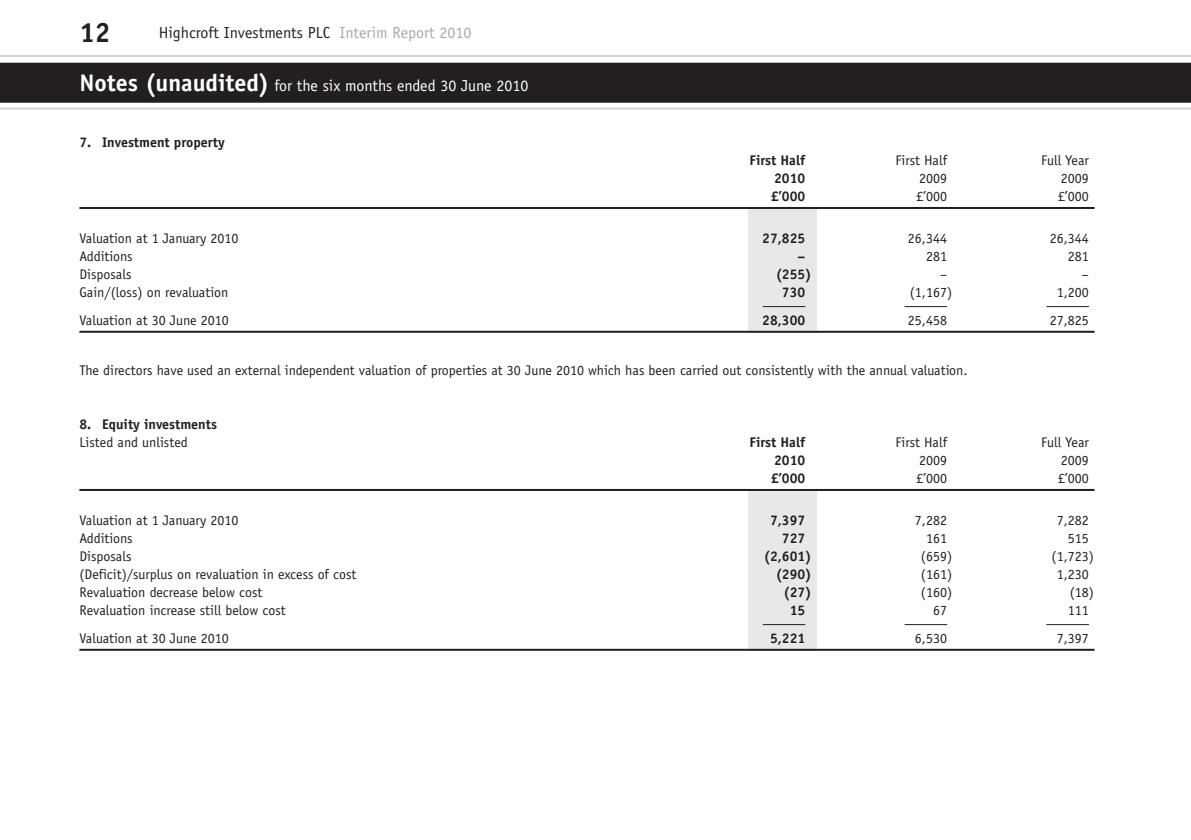
<style>
.page{position:relative;width:1191px;height:840px;background:#fff}
.page>*{position:absolute;margin:0;border:0;box-sizing:border-box;transform-origin:0 0}
.t1{font:700 28px "Officina Sans";color:#231f20}
.t2{font:16px "Officina Sans";color:#fff}
.t3{font:16px "Officina Sans";color:#231f20}
.t4{font:14px "Officina Sans";color:#231f20}
.t5{font:700 14px "Officina Sans";color:#231f20}
.s1{color:#a8a9ad}
.s2{font-weight:700;font-size:24px}
</style>
<div class="page">
<div style="left:0;top:63px;width:1191px;height:40px;background:#231f20"></div>
<hr style="left:0;top:55px;width:1191px;height:2px;background:#d1d2d4">
<hr style="left:0;top:107px;width:1191px;height:2px;background:#d1d2d4">
<div style="left:748px;top:207px;width:68px;height:125px;background:#e7e8e9"></div>
<div style="left:748px;top:489px;width:68px;height:161px;background:#e7e8e9"></div>
<hr style="left:79px;top:207px;width:1015px;height:2px;background:#231f20">
<hr style="left:79px;top:330px;width:1015px;height:2px;background:#231f20">
<hr style="left:79px;top:488px;width:1015px;height:2px;background:#231f20">
<hr style="left:79px;top:648px;width:1015px;height:2px;background:#231f20">
<hr style="left:763px;top:306px;width:42px;height:1px;background:#231f20">
<hr style="left:904px;top:306px;width:43px;height:1px;background:#231f20">
<hr style="left:1046px;top:306px;width:43px;height:1px;background:#231f20">
<hr style="left:763px;top:623px;width:42px;height:1px;background:#231f20">
<hr style="left:904px;top:623px;width:43px;height:1px;background:#231f20">
<hr style="left:1046px;top:623px;width:43px;height:1px;background:#231f20">
<h1 class="t1" style="left:79px;top:21px;width:33px">12</h1>
<p class="t3" style="left:159px;top:26px;width:314px">Highcroft Investments PLC <span class="s1">Interim Report 2010</span></p>
<p class="t2" style="left:79px;top:79px;width:450px"><span class="s2">Notes (unaudited)</span> for the six months ended 30 June 2010</p>
<p class="t5" style="left:79px;top:137px;width:147px">7. Investment property</p>
<p class="t5" style="left:749px;top:155px;width:57px">First Half</p>
<p class="t4" style="left:895px;top:155px;width:54px">First Half</p>
<p class="t4" style="left:1041px;top:155px;width:49px">Full Year</p>
<p class="t5" style="left:774px;top:173px;width:33px">2010</p>
<p class="t4" style="left:919px;top:173px;width:29px">2009</p>
<p class="t4" style="left:1061px;top:173px;width:29px">2009</p>
<p class="t5" style="left:771px;top:191px;width:36px">£’000</p>
<p class="t4" style="left:916px;top:191px;width:32px">£’000</p>
<p class="t4" style="left:1058px;top:191px;width:32px">£’000</p>
<p class="t4" style="left:79px;top:233px;width:160px">Valuation at 1 January 2010</p>
<p class="t5" style="left:762px;top:233px;width:45px">27,825</p>
<p class="t4" style="left:908px;top:233px;width:41px">26,344</p>
<p class="t4" style="left:1049px;top:233px;width:41px">26,344</p>
<p class="t4" style="left:79px;top:251px;width:55px">Additions</p>
<p class="t5" style="left:797px;top:251px;width:9px">–</p>
<p class="t4" style="left:926px;top:251px;width:22px">281</p>
<p class="t4" style="left:1068px;top:251px;width:22px">281</p>
<p class="t4" style="left:79px;top:269px;width:54px">Disposals</p>
<p class="t5" style="left:775px;top:269px;width:37px">(255)</p>
<p class="t4" style="left:940px;top:269px;width:8px">–</p>
<p class="t4" style="left:1082px;top:269px;width:8px">–</p>
<p class="t4" style="left:79px;top:287px;width:150px">Gain/(loss) on revaluation</p>
<p class="t5" style="left:782px;top:287px;width:25px">730</p>
<p class="t4" style="left:909px;top:287px;width:44px">(1,167)</p>
<p class="t4" style="left:1056px;top:287px;width:34px">1,200</p>
<p class="t4" style="left:79px;top:315px;width:151px">Valuation at 30 June 2010</p>
<p class="t5" style="left:762px;top:315px;width:45px">28,300</p>
<p class="t4" style="left:908px;top:315px;width:41px">25,458</p>
<p class="t4" style="left:1049px;top:315px;width:41px">27,825</p>
<p class="t4" style="left:79px;top:365px;width:890px">The directors have used an external independent valuation of properties at 30 June 2010 which has been carried out consistently with the annual valuation.</p>
<p class="t5" style="left:79px;top:419px;width:139px">8. Equity investments</p>
<p class="t4" style="left:79px;top:437px;width:110px">Listed and unlisted</p>
<p class="t5" style="left:749px;top:437px;width:57px">First Half</p>
<p class="t4" style="left:895px;top:437px;width:54px">First Half</p>
<p class="t4" style="left:1041px;top:437px;width:49px">Full Year</p>
<p class="t5" style="left:774px;top:455px;width:33px">2010</p>
<p class="t4" style="left:919px;top:455px;width:29px">2009</p>
<p class="t4" style="left:1061px;top:455px;width:29px">2009</p>
<p class="t5" style="left:771px;top:473px;width:36px">£’000</p>
<p class="t4" style="left:916px;top:473px;width:32px">£’000</p>
<p class="t4" style="left:1058px;top:473px;width:32px">£’000</p>
<p class="t4" style="left:79px;top:514px;width:160px">Valuation at 1 January 2010</p>
<p class="t5" style="left:770px;top:514px;width:37px">7,397</p>
<p class="t4" style="left:915px;top:514px;width:34px">7,282</p>
<p class="t4" style="left:1056px;top:514px;width:34px">7,282</p>
<p class="t4" style="left:79px;top:532px;width:55px">Additions</p>
<p class="t5" style="left:782px;top:532px;width:25px">727</p>
<p class="t4" style="left:926px;top:532px;width:22px">161</p>
<p class="t4" style="left:1068px;top:532px;width:22px">515</p>
<p class="t4" style="left:79px;top:550px;width:54px">Disposals</p>
<p class="t5" style="left:764px;top:550px;width:49px">(2,601)</p>
<p class="t4" style="left:921px;top:550px;width:33px">(659)</p>
<p class="t4" style="left:1051px;top:550px;width:44px">(1,723)</p>
<p class="t4" style="left:79px;top:568px;width:278px">(Deficit)/surplus on revaluation in excess of cost</p>
<p class="t5" style="left:775px;top:568px;width:37px">(290)</p>
<p class="t4" style="left:921px;top:568px;width:33px">(161)</p>
<p class="t4" style="left:1056px;top:568px;width:34px">1,230</p>
<p class="t4" style="left:79px;top:586px;width:185px">Revaluation decrease below cost</p>
<p class="t5" style="left:783px;top:586px;width:29px">(27)</p>
<p class="t4" style="left:921px;top:586px;width:33px">(160)</p>
<p class="t4" style="left:1069px;top:586px;width:26px">(18)</p>
<p class="t4" style="left:79px;top:604px;width:208px">Revaluation increase still below cost</p>
<p class="t5" style="left:789px;top:604px;width:17px">15</p>
<p class="t4" style="left:933px;top:604px;width:15px">67</p>
<p class="t4" style="left:1068px;top:604px;width:22px">111</p>
<p class="t4" style="left:79px;top:632px;width:151px">Valuation at 30 June 2010</p>
<p class="t5" style="left:770px;top:632px;width:37px">5,221</p>
<p class="t4" style="left:915px;top:632px;width:34px">6,530</p>
<p class="t4" style="left:1056px;top:632px;width:34px">7,397</p>
</div>
